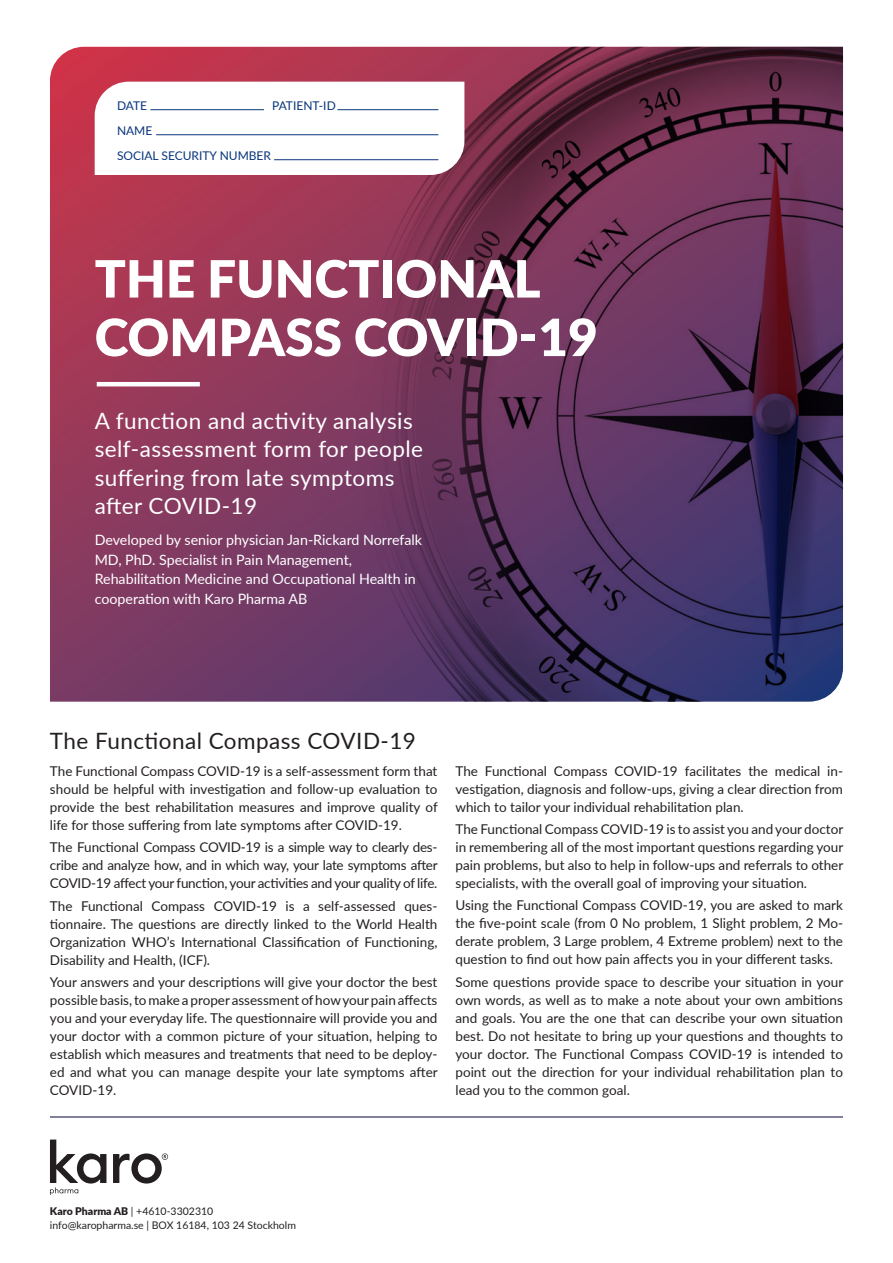
<style>
.page{position:relative;width:893px;height:1263px;background:#fff}
.page>*{position:absolute;margin:0;border:0;box-sizing:border-box;transform-origin:0 0}
.t1{font:900 51.3px/58.5px "Lato";color:#fff}
.t2{font:22.5px/28.5px "Lato";letter-spacing:.02em;color:#fff}
.t3{font:22.5px "Lato";letter-spacing:.02em;color:#231f20}
.t4{font:14.25px/19.5px "Lato";color:#fff}
.t5{font:13.5px/18px "Lato";color:#231f20;text-align:justify}
.t6{font:12px/25.2px "Lato";color:#08357c}
.t7{font:10.5px/13.5px "Lato";color:#231f20}
.s1{font-weight:900}
</style>
<div class="page">
<svg style="left:50px;top:47px;width:173px;height:655px;background:#993a5a"></svg>
<img style="left:223px;top:47px;width:620px;height:655px">
<svg style="left:50px;top:1139px;width:56px;height:56px"></svg>
<svg style="left:113px;top:1153px;width:55px;height:30px"></svg>
<hr style="left:97px;top:382px;width:103px;height:4px;background:#fff">
<hr style="left:50px;top:1116px;width:793px;height:1px;background:#000236">
<svg style="left:95px;top:82px;width:369px;height:93px"></svg>
<hr style="left:150px;top:109px;width:114px;height:1px;background:#08357c">
<hr style="left:156px;top:134px;width:282px;height:1px;background:#08357c">
<hr style="left:274px;top:159px;width:164px;height:1px;background:#08357c">
<hr style="left:337px;top:109px;width:101px;height:1px;background:#08357c">
<p class="t6" style="left:117px;top:92px;width:32px">DATE</p>
<p class="t6" style="left:272px;top:92px;width:65px">PATIENT-ID</p>
<p class="t6" style="left:117px;top:117px;width:155px">NAME<br>SOCIAL SECURITY NUMBER</p>
<h1 class="t1" style="left:95px;top:247px;width:505px">THE FUNCTIONAL<br>COMPASS COVID-19</h1>
<h2 class="t2" style="left:95px;top:405px;width:330px">A function and activity analysis self-assessment form for people suffering from late symptoms after COVID-19</h2>
<p class="t4" style="left:95px;top:530px;width:329px">Developed by senior physician Jan-Rickard Norrefalk MD, PhD. Specialist in Pain Management, Rehabilitation Medicine and Occupational Health in cooperation with Karo Pharma AB</p>
<h2 class="t3" style="left:50px;top:725px;width:367px">The Functional Compass COVID-19</h2>
<p class="t5" style="left:50px;top:761px;width:389px">The Functional Compass COVID-19 is a self-assessment form that should be helpful with investigation and follow-up evaluation to provide the best rehabilitation measures and improve quality of life for those suffering from late symptoms after COVID-19.</p>
<p class="t5" style="left:50px;top:838px;width:389px">The Functional Compass COVID-19 is a simple way to clearly des&shy;cribe and analyze how, and in which way, your late symptoms after COVID-19 affect your function, your activities and your quality of life.</p>
<p class="t5" style="left:50px;top:896px;width:389px">The Functional Compass COVID-19 is a self-assessed ques&shy;tionnaire. The questions are directly linked to the World Health Organization WHO’s International Classification of Functioning, Disability and Health, (ICF).</p>
<p class="t5" style="left:50px;top:972px;width:389px">Your answers and your descriptions will give your doctor the best possible basis, to make a proper assessment of how your pain affects you and your everyday life. The questionnaire will provide you and your doctor with a common picture of your situation, helping to establish which measures and treatments that need to be deploy&shy;ed and what you can manage despite your late symptoms after COVID-19.</p>
<p class="t5" style="left:455px;top:761px;width:389px">The Functional Compass COVID-19 facilitates the medical in&shy;vestigation, diagnosis and follow-ups, giving a clear direction from which to tailor your individual rehabilitation plan.</p>
<p class="t5" style="left:455px;top:820px;width:389px">The Functional Compass COVID-19 is to assist you and your doctor in remembering all of the most important questions regarding your pain problems, but also to help in follow-ups and referrals to other specialists, with the overall goal of improving your situation.</p>
<p class="t5" style="left:455px;top:896px;width:389px">Using the Functional Compass COVID-19, you are asked to mark the five-point scale (from 0 No problem, 1 Slight problem, 2 Mo&shy;derate problem, 3 Large problem, 4 Extreme problem) next to the question to find out how pain affects you in your different tasks.</p>
<p class="t5" style="left:455px;top:972px;width:389px">Some questions provide space to describe your situation in your own words, as well as to make a note about your own ambitions and goals. You are the one that can describe your own situation best. Do not hesitate to bring up your questions and thoughts to your doctor. The Functional Compass COVID-19 is intended to point out the direction for your individual rehabilitation plan to lead you to the common goal.</p>
<p class="t7" style="left:50px;top:1204px;width:248px"><span class="s1">Karo Pharma AB</span> | +4610-3302310 info@karopharma.se | BOX 16184, 103 24 Stockholm</p>
</div>
